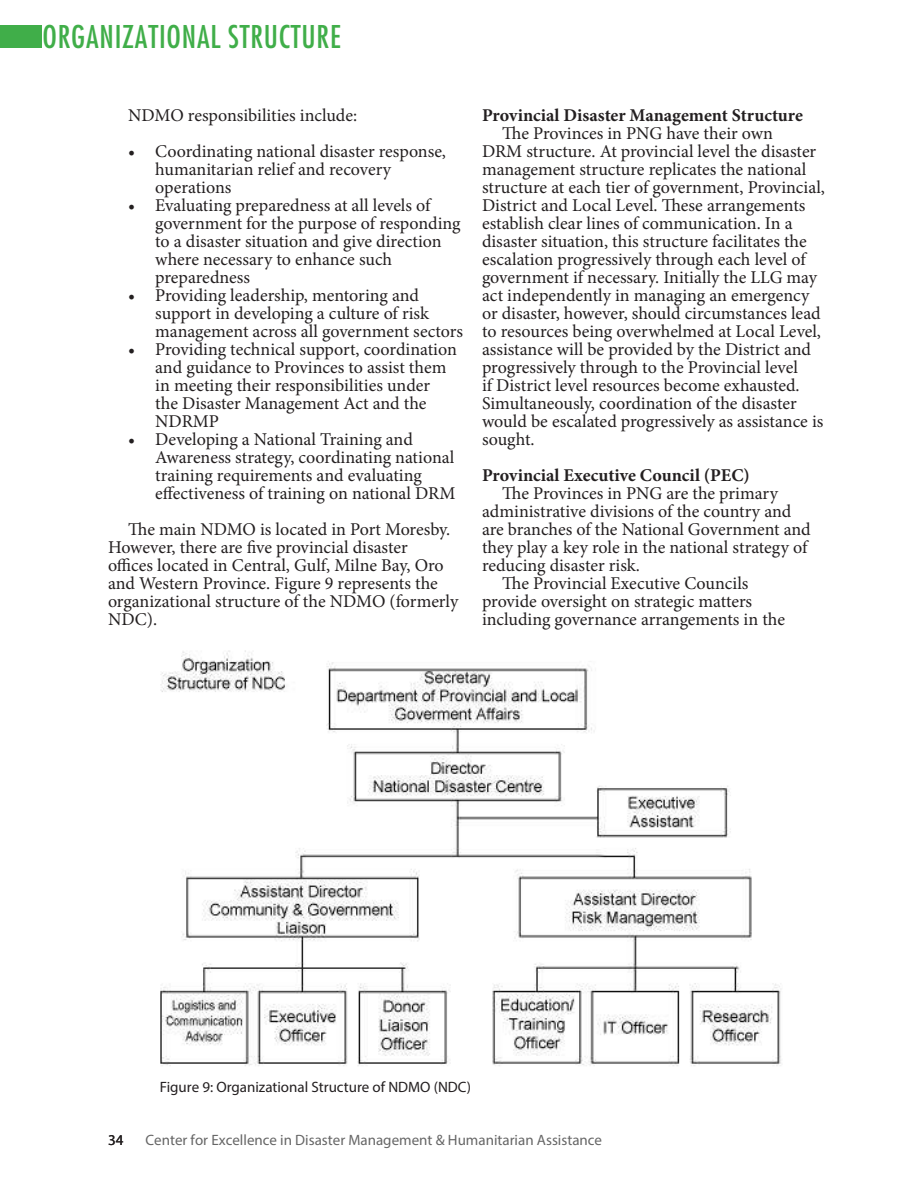
<style>
.page{position:relative;width:918px;height:1188px;background:#fff}
.page>*{position:absolute;margin:0;border:0;box-sizing:border-box;transform-origin:0 0}
.t1{font:condensed 30.6px "Futura Std";letter-spacing:.025em;color:#40ae49}
.t2{font:18px/18px "Minion Pro";color:#231f20}
.t3{font:700 18px "Minion Pro";color:#231f20}
.t4{font:15px "Myriad Pro";color:#666}
.t5{font:15px "Myriad Pro";color:#231f20}
</style>
<div class="page">
<div style="left:0;top:25px;width:41px;height:23px;background:#40ae49"></div>
<img style="left:160px;top:650px;width:621px;height:416px">
<h1 class="t1" style="left:43px;top:18px;width:300px">ORGANIZATIONAL STRUCTURE</h1>
<p class="t2" style="left:128px;top:106px;width:230px">NDMO responsibilities include:</p>
<p class="t2" style="left:155px;top:142px;width:292px;text-indent:-27px">• Coordinating national disaster response, humanitarian relief and recovery operations</p>
<p class="t2" style="left:155px;top:196px;width:307px;text-indent:-27px">• Evaluating preparedness at all levels of government for the purpose of responding to a disaster situation and give direction where necessary to enhance such preparedness</p>
<p class="t2" style="left:155px;top:286px;width:309px;text-indent:-27px">• Providing leadership, mentoring and support in developing a culture of risk management across all government sectors</p>
<p class="t2" style="left:155px;top:340px;width:303px;text-indent:-27px">• Providing technical support, coordination and guidance to Provinces to assist them in meeting their responsibilities under the Disaster Management Act and the NDRMP</p>
<p class="t2" style="left:155px;top:430px;width:302px;text-indent:-27px">• Developing a National Training and Awareness strategy, coordinating national training requirements and evaluating effectiveness of training on national DRM</p>
<p class="t2" style="left:108px;top:520px;width:352px;text-indent:20px">The main NDMO is located in Port Moresby.<br>However, there are five provincial disaster<br>offices located in Central, Gulf, Milne Bay, Oro and Western Province. Figure 9 represents the organizational structure of the NDMO (formerly NDC).</p>
<p class="t3" style="left:482px;top:103px;width:322px">Provincial Disaster Management Structure</p>
<p class="t2" style="left:482px;top:124px;width:344px;text-indent:20px">The Provinces in PNG have their own<br>DRM structure. At provincial level the disaster management structure replicates the national structure at each tier of government, Provincial, District and Local Level. These arrangements establish clear lines of communication. In a disaster situation, this structure facilitates the escalation progressively through each level of government if necessary. Initially the LLG may act independently in managing an emergency or disaster, however, should circumstances lead to resources being overwhelmed at Local Level, assistance will be provided by the District and progressively through to the Provincial level<br>if District level resources become exhausted.<br>Simultaneously, coordination of the disaster would be escalated progressively as assistance is sought.</p>
<p class="t3" style="left:482px;top:463px;width:269px">Provincial Executive Council (PEC)</p>
<p class="t2" style="left:502px;top:484px;width:277px">The Provinces in PNG are the primary</p>
<p class="t2" style="left:482px;top:502px;width:311px">administrative divisions of the country and</p>
<p class="t2" style="left:482px;top:520px;width:330px">are branches of the National Government and</p>
<p class="t2" style="left:482px;top:538px;width:327px">they play a key role in the national strategy of</p>
<p class="t2" style="left:482px;top:556px;width:159px">reducing disaster risk.</p>
<p class="t2" style="left:502px;top:574px;width:248px">The Provincial Executive Councils</p>
<p class="t2" style="left:482px;top:592px;width:272px">provide oversight on strategic matters</p>
<p class="t2" style="left:482px;top:610px;width:305px">including governance arrangements in the</p>
<p class="t5" style="left:160px;top:1078px;width:313px">Figure 9: Organizational Structure of NDMO (NDC)</p>
<p class="t5" style="left:108px;top:1131px;width:17px">34</p>
<p class="t4" style="left:146px;top:1131px;width:458px">Center for Excellence in Disaster Management &amp; Humanitarian Assistance</p>
</div>
